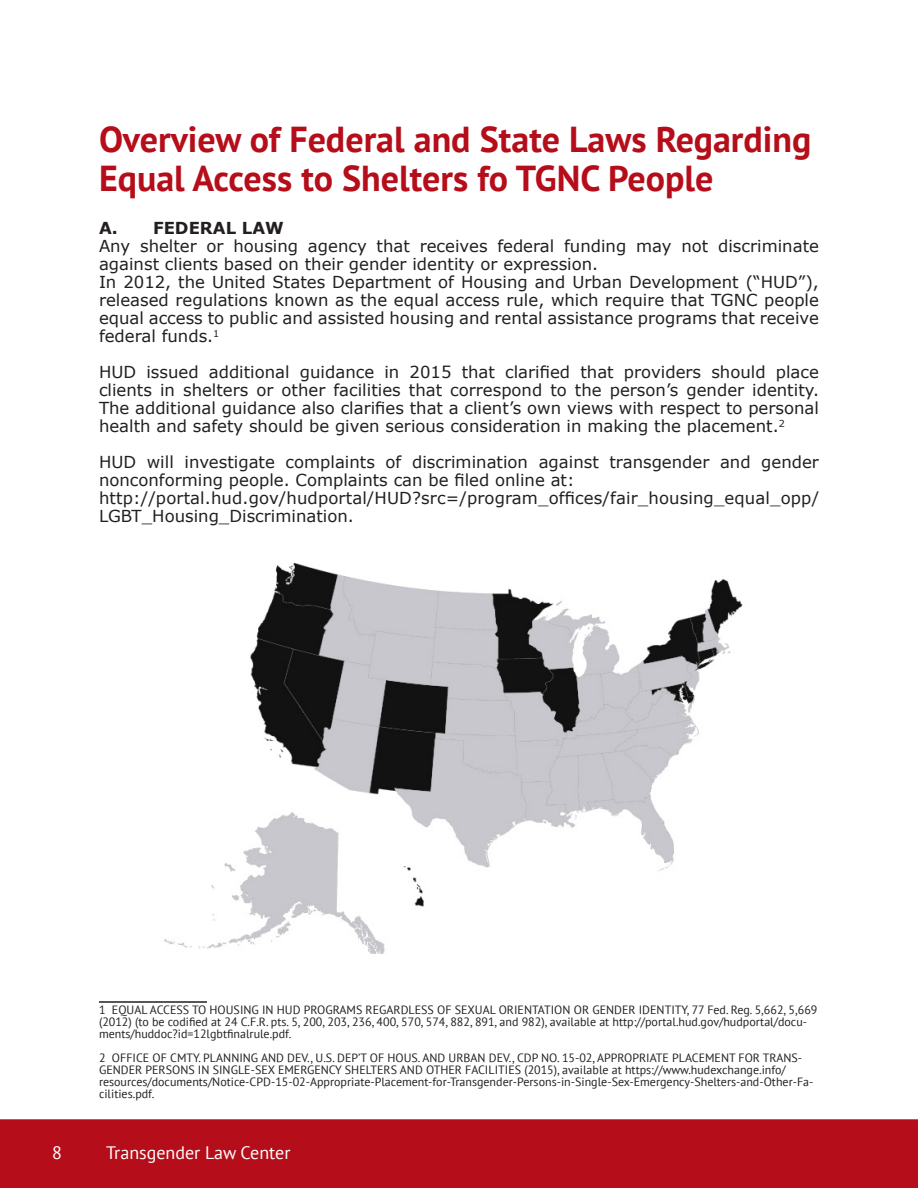
<style>
.page{position:relative;width:918px;height:1188px;background:#fff}
.page>*{position:absolute;margin:0;border:0;box-sizing:border-box;transform-origin:0 0}
.Chapter_Headers{font:700 36px/39px "PT Sans";color:#b50e1a}
.t1{font:18px "PT Sans";color:#fff}
.body_text{font:16.5px/18px "Verdana";color:#231f20}
.body_text-2{font:700 16.5px "Verdana";color:#231f20}
.t2{font:12px/12px "PT Sans";color:#231f20}
</style>
<div class="page">
<div style="left:0;top:1119px;width:918px;height:69px;background:#b50e1a"></div>
<hr style="left:99px;top:1001px;width:108px;height:2px;background:#231f20">
<img style="left:164px;top:563px;width:579px;height:391px">
<p class="Chapter_Headers" style="left:99px;top:119px;width:714px">Overview of Federal and State Laws Regarding<br>Equal Access to Shelters fo TGNC People</p>
<p class="body_text-2" style="left:99px;top:216px;width:186px">A. FEDERAL LAW</p>
<p class="body_text" style="left:99px;top:237px;width:722px">Any shelter or housing agency that receives federal funding may not discriminate against clients based on their gender identity or expression.</p>
<p class="body_text" style="left:99px;top:273px;width:722px;text-align:justify">In 2012, the United States Department of Housing and Urban Development (“HUD”), released regulations known as the equal access rule, which require that TGNC people equal access to public and assisted housing and rental assistance programs that receive federal funds.<sup>1</sup></p>
<p class="body_text" style="left:99px;top:363px;width:722px;text-align:justify">HUD issued additional guidance in 2015 that clarified that providers should place clients in shelters or other facilities that correspond to the person’s gender identity.<br>The additional guidance also clarifies that a client’s own views with respect to personal health and safety should be given serious consideration in making the placement.<sup>2</sup></p>
<p class="body_text" style="left:99px;top:453px;width:722px">HUD will investigate complaints of discrimination against transgender and gender nonconforming people. Complaints can be filed online at:</p>
<p class="body_text" style="left:99px;top:489px;width:722px">http://portal.hud.gov/hudportal/HUD?src=/program_offices/fair_housing_equal_opp/<br>LGBT_Housing_Discrimination.</p>
<p class="t2" style="left:99px;top:1004px;width:720px">1 EQUAL ACCESS TO HOUSING IN HUD PROGRAMS REGARDLESS OF SEXUAL ORIENTATION OR GENDER IDENTITY, 77 Fed. Reg. 5,662, 5,669 (2012) (to be codified at 24 C.F.R. pts. 5, 200, 203, 236, 400, 570, 574, 882, 891, and 982), available at http://portal.hud.gov/hudportal/docu&shy;ments/huddoc?id=12lgbtfinalrule.pdf.</p>
<p class="t2" style="left:99px;top:1052px;width:716px">2 OFFICE OF CMTY. PLANNING AND DEV., U.S. DEP’T OF HOUS. AND URBAN DEV., CDP NO. 15-02, APPROPRIATE PLACEMENT FOR TRANS-GENDER PERSONS IN SINGLE-SEX EMERGENCY SHELTERS AND OTHER FACILITIES (2015), available at https://www.hudexchange.info/ resources/documents/Notice-CPD-15-02-Appropriate-Placement-for-Transgender-Persons-in-Single-Sex-Emergency-Shelters-and-Other-Fa&shy;cilities.pdf.</p>
<p class="t1" style="left:52px;top:1141px;width:11px">8</p>
<p class="t1" style="left:106px;top:1141px;width:186px">Transgender Law Center</p>
</div>
